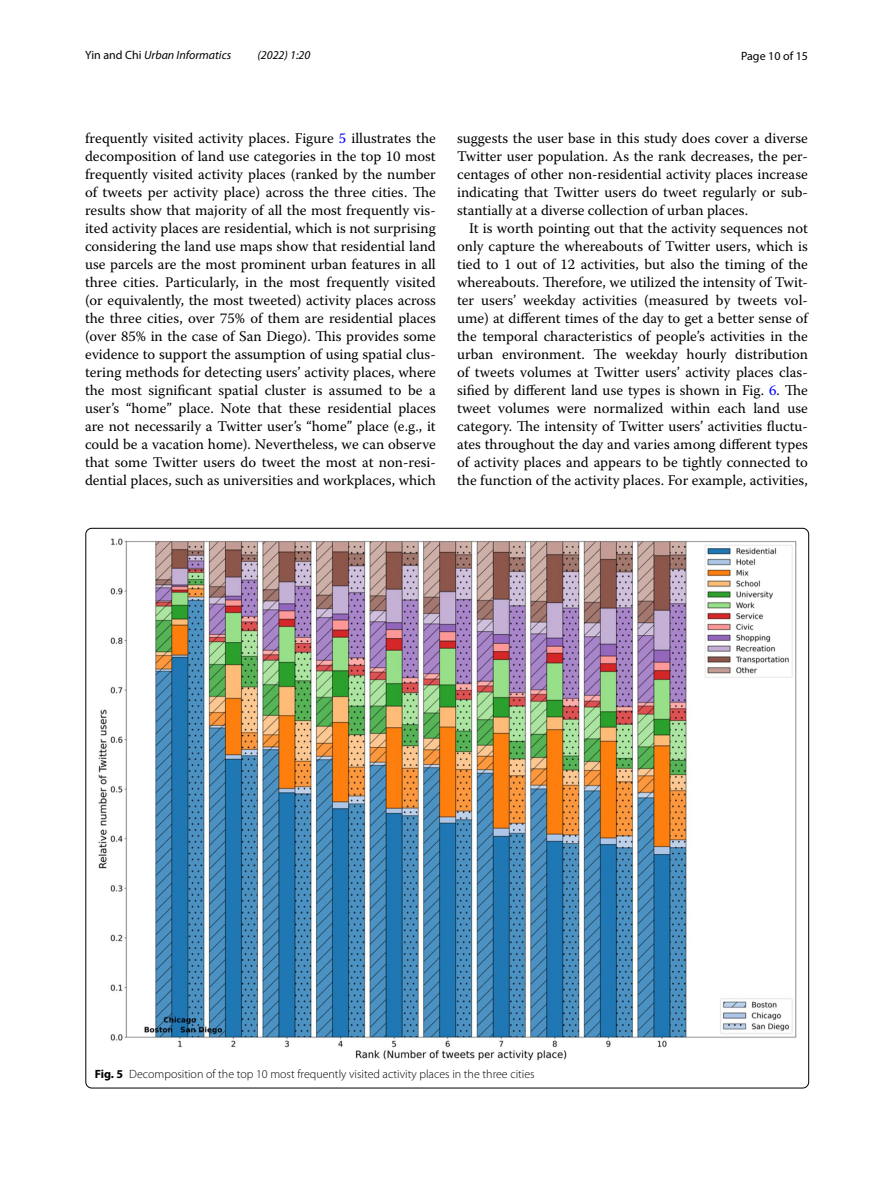
<style>
.page{position:relative;width:893px;height:1187px;background:#fff}
.page>*{position:absolute;margin:0;border:0;box-sizing:border-box;transform-origin:0 0}
.t1{font:14.7px/18px "Warnock Pro";color:#000;text-align:justify}
.t2{font:300 12px "Myriad Pro";color:#000}
.t3{font:italic 12px "Myriad Pro";color:#000}
.t4{font:12px "Myriad Pro";color:#000}
.s1{font-style:normal}
.s2{color:#00f}
.s3{font-weight:700}
</style>
<div class="page">
<img style="left:98px;top:538px;width:699px;height:523px">
<p class="t3" style="left:85px;top:48px;width:148px"><span class="s1">Yin and Chi</span> Urban Informatics</p>
<p class="t3" style="left:257px;top:48px;width:54px">(2022) 1:20</p>
<p class="t4" style="left:741px;top:48px;width:68px">Page 10 of 15</p>
<p class="t1" style="left:85px;top:128px;width:352px">frequently visited activity places. Figure <span class="s2">5</span> illustrates the decomposition of land use categories in the top 10 most frequently visited activity places (ranked by the number of tweets per activity place) across the three cities. The results show that majority of all the most frequently vis&shy;ited activity places are residential, which is not surprising considering the land use maps show that residential land use parcels are the most prominent urban features in all three cities. Particularly, in the most frequently visited (or equivalently, the most tweeted) activity places across the three cities, over 75% of them are residential places (over 85% in the case of San Diego). This provides some evidence to support the assumption of using spatial clus&shy;tering methods for detecting users’ activity places, where the most significant spatial cluster is assumed to be a user’s “home” place. Note that these residential places are not necessarily a Twitter user’s “home” place (e.g., it could be a vacation home). Nevertheless, we can observe that some Twitter users do tweet the most at non-resi&shy;dential places, such as universities and workplaces, which</p>
<p class="t1" style="left:457px;top:128px;width:352px">suggests the user base in this study does cover a diverse Twitter user population. As the rank decreases, the per&shy;centages of other non-residential activity places increase indicating that Twitter users do tweet regularly or sub&shy;stantially at a diverse collection of urban places.</p>
<p class="t1" style="left:457px;top:218px;width:352px;text-indent:12px">It is worth pointing out that the activity sequences not only capture the whereabouts of Twitter users, which is tied to 1 out of 12 activities, but also the timing of the whereabouts. Therefore, we utilized the intensity of Twit&shy;ter users’ weekday activities (measured by tweets vol&shy;ume) at different times of the day to get a better sense of the temporal characteristics of people’s activities in the urban environment. The weekday hourly distribution of tweets volumes at Twitter users’ activity places clas&shy;sified by different land use types is shown in Fig. <span class="s2">6</span>. The tweet volumes were normalized within each land use category. The intensity of Twitter users’ activities fluctu&shy;ates throughout the day and varies among different types of activity places and appears to be tightly connected to the function of the activity places. For example, activities,</p>
<p class="t2" style="left:95px;top:1066px;width:441px"><span class="s3">Fig. 5</span> Decomposition of the top 10 most frequently visited activity places in the three cities</p>
</div>
